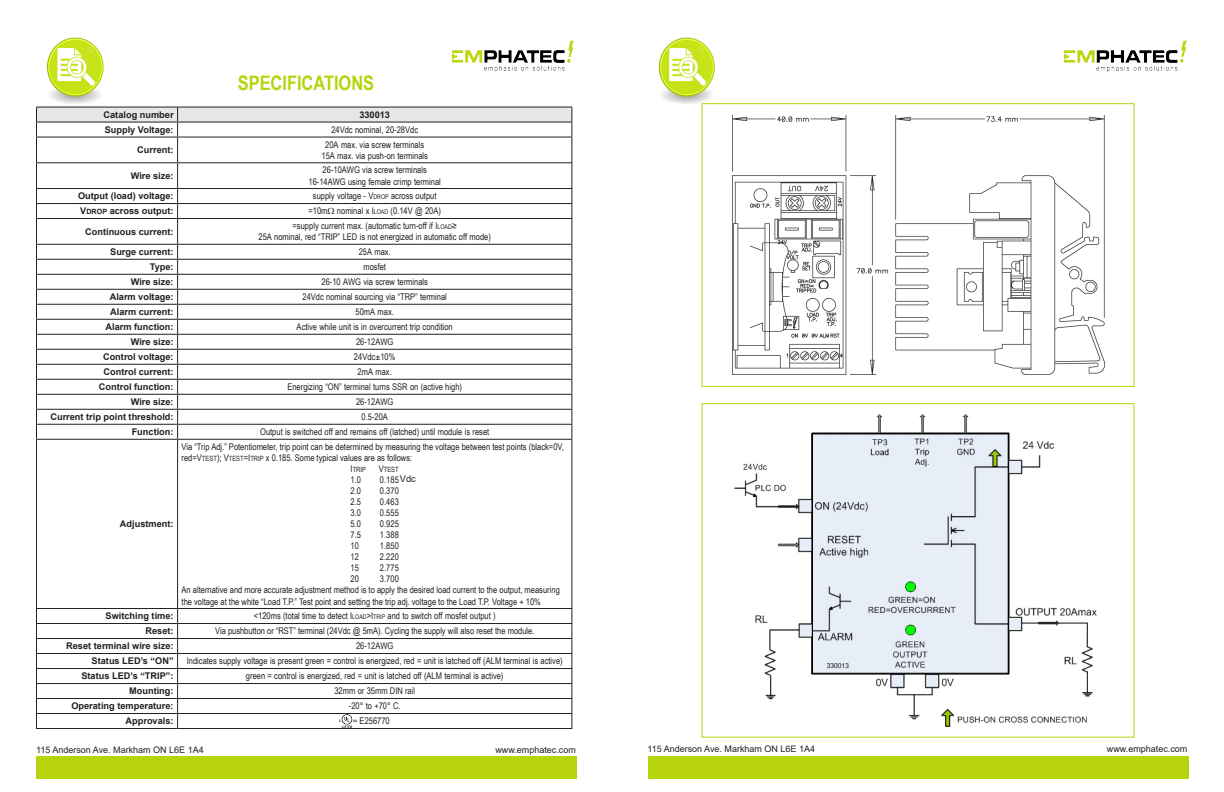
<style>
.page{position:relative;width:1224px;height:792px;background:#fff}
.page>*{position:absolute;margin:0;border:0;box-sizing:border-box;transform-origin:0 0}
.t1{font:700 20px "Arial Narrow";color:#b7d30c}
.t2{font:9.3px "Arial";color:#231f20}
.table_text{font:9.2px/11px "Arial Narrow";color:#231f20}
.t3{font:700 9.2px "Arial";color:#231f20}
.t4{font:9px "Arial";color:#231f20}
.t5{font:7.2px "Arial Narrow";color:#231f20}
.s1{font-style:inherit}
.s2{font-size:6.4px}
.s3{font-size:7.2px}
.s4{font-size:9.2px}
</style>
<div class="page">
<img style="left:1063px;top:40px;width:124px;height:32px">
<div style="left:648px;top:756px;width:540px;height:22px;background:#b7d30c"></div>
<img style="left:340px;top:714px;width:16px;height:14px">
<img style="left:451px;top:40px;width:123px;height:32px">
<div style="left:36px;top:756px;width:541px;height:23px;background:#b7d30c"></div>
<img style="left:46px;top:37px;width:58px;height:67px">
<hr style="left:36px;top:439px;width:142px;height:1px;background:#231f20">
<hr style="left:36px;top:440px;width:1px;height:168px;background:#231f20">
<hr style="left:178px;top:439px;width:394px;height:1px;background:#231f20">
<hr style="left:36px;top:608px;width:142px;height:1px;background:#231f20">
<hr style="left:178px;top:608px;width:394px;height:1px;background:#231f20">
<hr style="left:36px;top:623px;width:142px;height:1px;background:#231f20">
<hr style="left:178px;top:623px;width:394px;height:1px;background:#231f20">
<hr style="left:36px;top:638px;width:142px;height:1px;background:#231f20">
<hr style="left:178px;top:638px;width:394px;height:1px;background:#231f20">
<hr style="left:36px;top:653px;width:142px;height:1px;background:#231f20">
<hr style="left:178px;top:653px;width:394px;height:1px;background:#231f20">
<hr style="left:36px;top:668px;width:142px;height:1px;background:#231f20">
<hr style="left:178px;top:668px;width:394px;height:1px;background:#231f20">
<hr style="left:36px;top:683px;width:142px;height:1px;background:#231f20">
<hr style="left:178px;top:683px;width:394px;height:1px;background:#231f20">
<hr style="left:36px;top:698px;width:142px;height:1px;background:#231f20">
<hr style="left:178px;top:698px;width:394px;height:1px;background:#231f20">
<hr style="left:36px;top:713px;width:142px;height:1px;background:#231f20">
<svg style="left:36px;top:609px;width:1px;height:119px"></svg>
<hr style="left:178px;top:713px;width:394px;height:1px;background:#231f20">
<hr style="left:36px;top:728px;width:142px;height:1px;background:#231f20">
<hr style="left:177px;top:440px;width:1px;height:168px;background:#231f20">
<hr style="left:571px;top:440px;width:1px;height:168px;background:#231f20">
<svg style="left:177px;top:609px;width:1px;height:119px"></svg>
<svg style="left:571px;top:609px;width:1px;height:119px"></svg>
<hr style="left:178px;top:728px;width:394px;height:1px;background:#231f20">
<img style="left:658px;top:37px;width:57px;height:67px">
<img style="left:733px;top:115px;width:372px;height:260px">
<div style="left:702px;top:103px;width:432px;height:284px;border:1px solid #b7d30c"></div>
<img style="left:734px;top:415px;width:363px;height:311px">
<svg style="left:36px;top:107px;width:537px;height:332px"></svg>
<p class="t1" style="left:238px;top:68px;width:138px">SPECIFICATIONS</p>
<p class="t3" style="left:104px;top:108px;width:72px">Catalog number</p>
<p class="t3" style="left:359px;top:108px;width:32px">330013</p>
<p class="t3" style="left:105px;top:123px;width:70px">Supply Voltage:</p>
<p class="table_text" style="left:331px;top:124px;width:88px">24Vdc nominal, 20-28Vdc</p>
<p class="t3" style="left:137px;top:144px;width:38px">Current:</p>
<p class="table_text" style="left:325px;top:139px;width:100px">20A max. via screw terminals</p>
<p class="table_text" style="left:321px;top:150px;width:108px">15A max. via push-on terminals</p>
<p class="t3" style="left:131px;top:169px;width:44px">Wire size:</p>
<p class="table_text" style="left:323px;top:164px;width:106px">26-10AWG via screw terminals</p>
<p class="table_text" style="left:308px;top:175px;width:134px">16-14AWG using female crimp terminal</p>
<p class="t3" style="left:78px;top:190px;width:97px">Output (load) voltage:</p>
<p class="table_text" style="left:313px;top:190px;width:125px">supply voltage - <span class="s1">V</span><span class="s2">DROP</span> across output</p>
<p class="t3" style="left:80px;top:205px;width:95px">V<span class="s3">DROP</span> across output:</p>
<p class="table_text" style="left:309px;top:205px;width:134px">=10m nominal x <span class="s1">I</span><span class="s2">LOAD</span> (0.14V @ 20A)</p>
<p class="t3" style="left:85px;top:225px;width:90px">Continuous current:</p>
<p class="table_text" style="left:293px;top:220px;width:166px">=supply current max. (automatic turn-off if <span class="s1">I</span><span class="s2">LOAD</span>≥</p>
<p class="table_text" style="left:258px;top:231px;width:234px">25A nominal, red “TRIP” LED is not energized in automatic off mode)</p>
<p class="t3" style="left:110px;top:245px;width:65px">Surge current:</p>
<p class="table_text" style="left:359px;top:246px;width:34px">25A max.</p>
<p class="t3" style="left:150px;top:260px;width:25px">Type:</p>
<p class="table_text" style="left:363px;top:261px;width:24px">mosfet</p>
<p class="t3" style="left:131px;top:275px;width:44px">Wire size:</p>
<p class="table_text" style="left:322px;top:276px;width:108px">26-10 AWG via screw terminals</p>
<p class="t3" style="left:110px;top:290px;width:65px">Alarm voltage:</p>
<p class="table_text" style="left:303px;top:291px;width:146px">24Vdc nominal sourcing via “TRP” terminal</p>
<p class="t3" style="left:110px;top:305px;width:65px">Alarm current:</p>
<p class="table_text" style="left:356px;top:306px;width:40px">50mA max.</p>
<p class="t3" style="left:106px;top:320px;width:69px">Alarm function:</p>
<p class="table_text" style="left:297px;top:321px;width:158px">Active while unit is in overcurrent trip condition</p>
<p class="t3" style="left:131px;top:335px;width:44px">Wire size:</p>
<p class="table_text" style="left:356px;top:336px;width:39px">26-12AWG</p>
<p class="t3" style="left:103px;top:350px;width:72px">Control voltage:</p>
<p class="table_text" style="left:354px;top:351px;width:43px">24Vdc±10%</p>
<p class="t3" style="left:104px;top:365px;width:72px">Control current:</p>
<p class="table_text" style="left:358px;top:366px;width:36px">2mA max.</p>
<p class="t3" style="left:99px;top:380px;width:76px">Control function:</p>
<p class="table_text" style="left:287px;top:381px;width:176px">Energizing “ON” terminal turns SSR on (active high)</p>
<p class="t3" style="left:131px;top:395px;width:44px">Wire size:</p>
<p class="table_text" style="left:356px;top:396px;width:39px">26-12AWG</p>
<p class="t3" style="left:50px;top:410px;width:125px">Current trip point threshold:</p>
<p class="table_text" style="left:362px;top:411px;width:28px">0.5-20A</p>
<p class="t3" style="left:132px;top:425px;width:43px">Function:</p>
<p class="table_text" style="left:260px;top:426px;width:231px">Output is switched off and remains off (latched) until module is reset</p>
<p class="t3" style="left:120px;top:518px;width:55px">Adjustment:</p>
<p class="table_text" style="left:182px;top:441px;width:384px">Via “Trip Adj.” Potentiometer, trip point can be determined by measuring the voltage between test points (black=0V, red=V<span class="s3">TEST</span>); V<span class="s3">TEST</span>=I<span class="s3">TRIP</span> x 0.185. Some typical values are as follows:</p>
<p class="t5" style="left:351px;top:464px;width:17px"><span class="s4">I</span>TRIP</p>
<p class="t5" style="left:379px;top:464px;width:22px"><span class="s4">V</span>TEST</p>
<p class="table_text" style="left:351px;top:474px;width:12px">1.0</p>
<p class="table_text" style="left:380px;top:474px;width:20px">0.185</p>
<p class="table_text" style="left:351px;top:485px;width:12px">2.0</p>
<p class="table_text" style="left:380px;top:485px;width:20px">0.370</p>
<p class="table_text" style="left:351px;top:496px;width:12px">2.5</p>
<p class="table_text" style="left:380px;top:496px;width:20px">0.463</p>
<p class="table_text" style="left:351px;top:507px;width:12px">3.0</p>
<p class="table_text" style="left:380px;top:507px;width:20px">0.555</p>
<p class="table_text" style="left:351px;top:518px;width:12px">5.0</p>
<p class="table_text" style="left:380px;top:518px;width:20px">0.925</p>
<p class="table_text" style="left:351px;top:529px;width:12px">7.5</p>
<p class="table_text" style="left:380px;top:529px;width:20px">1.388</p>
<p class="table_text" style="left:351px;top:540px;width:10px">10</p>
<p class="table_text" style="left:380px;top:540px;width:20px">1.850</p>
<p class="table_text" style="left:351px;top:551px;width:10px">12</p>
<p class="table_text" style="left:380px;top:551px;width:20px">2.220</p>
<p class="table_text" style="left:351px;top:562px;width:10px">15</p>
<p class="table_text" style="left:380px;top:562px;width:20px">2.775</p>
<p class="table_text" style="left:351px;top:573px;width:10px">20</p>
<p class="table_text" style="left:380px;top:573px;width:20px">3.700</p>
<p class="table_text" style="left:182px;top:584px;width:380px">An alternative and more accurate adjustment method is to apply the desired load current to the output, measuring the voltage at the white “Load T.P.” Test point and setting the trip adj. voltage to the Load T.P. Voltage + 10%</p>
<p class="t2" style="left:400px;top:472px;width:18px">Vdc</p>
<p class="t3" style="left:106px;top:610px;width:69px">Switching time:</p>
<p class="table_text" style="left:254px;top:610px;width:243px">&lt;120ms (total time to detect <span class="s1">I</span><span class="s2">LOAD</span>&gt;<span class="s1">I</span><span class="s2">TRIP</span> and to switch off mosfet output )</p>
<p class="t3" style="left:145px;top:625px;width:30px">Reset:</p>
<p class="table_text" style="left:215px;top:625px;width:321px">Via pushbutton or “RST” terminal (24Vdc @ 5mA). Cycling the supply will also reset the module.</p>
<p class="t3" style="left:66px;top:640px;width:109px">Reset terminal wire size:</p>
<p class="table_text" style="left:356px;top:640px;width:39px">26-12AWG</p>
<p class="t3" style="left:92px;top:655px;width:83px">Status LED’s “ON”</p>
<p class="table_text" style="left:187px;top:655px;width:377px">Indicates supply voltage is present green = control is energized, red = unit is latched off (ALM terminal is active)</p>
<p class="t3" style="left:81px;top:670px;width:94px">Status LED’s “TRIP”:</p>
<p class="table_text" style="left:246px;top:670px;width:259px">green = control is energized, red = unit is latched off (ALM terminal is active)</p>
<p class="t3" style="left:129px;top:685px;width:46px">Mounting:</p>
<p class="table_text" style="left:334px;top:685px;width:82px">32mm or 35mm DIN rail</p>
<p class="t3" style="left:71px;top:700px;width:104px">Operating temperature:</p>
<p class="table_text" style="left:349px;top:700px;width:53px">-20° to +70° C.</p>
<p class="t3" style="left:126px;top:715px;width:50px">Approvals:</p>
<p class="table_text" style="left:360px;top:715px;width:32px">E256770</p>
<p class="t4" style="left:36px;top:743px;width:169px">115 Anderson Ave. Markham ON L6E 1A4</p>
<p class="t4" style="left:495px;top:743px;width:82px">www.emphatec.com</p>
<p class="t4" style="left:647px;top:743px;width:169px">115 Anderson Ave. Markham ON L6E 1A4</p>
<p class="t4" style="left:1107px;top:743px;width:82px">www.emphatec.com</p>
</div>
